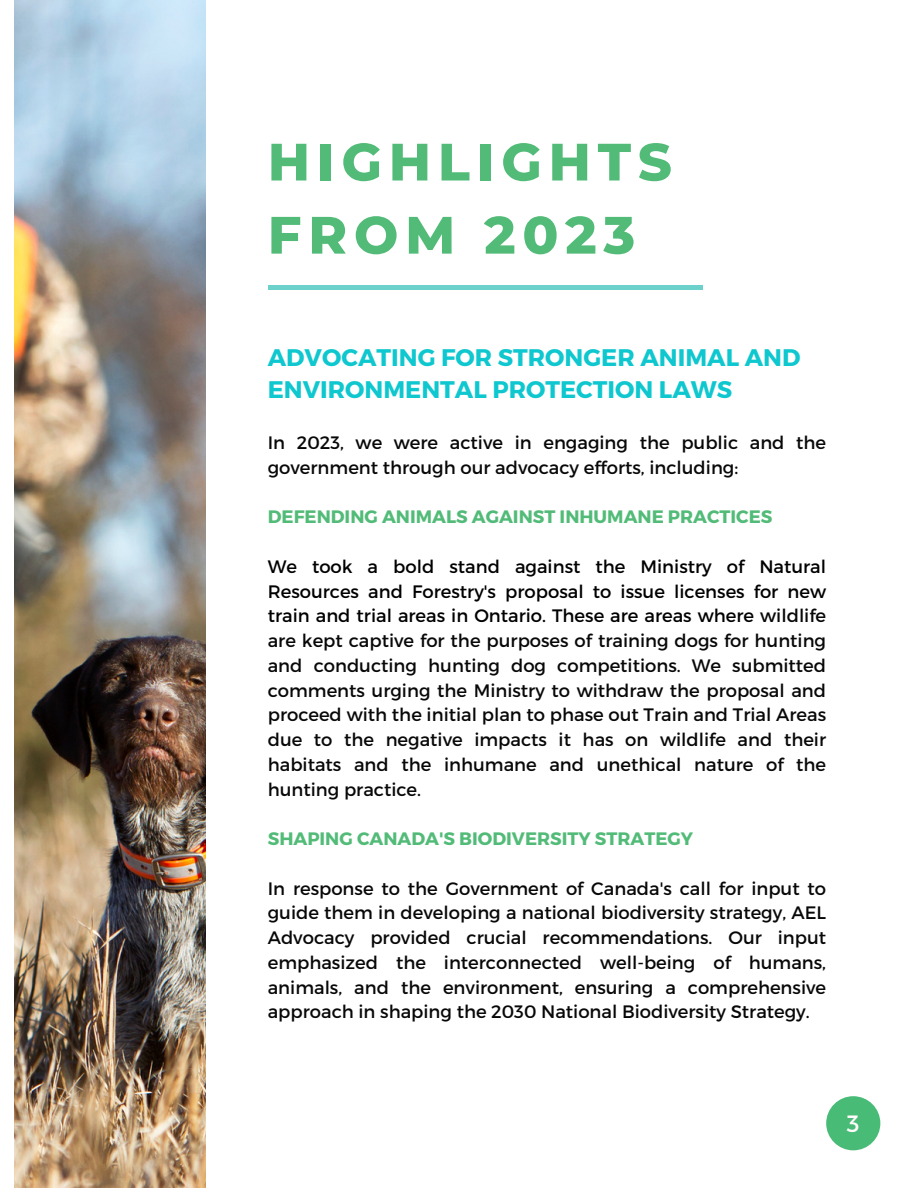
<style>
.page{position:relative;width:918px;height:1188px;background:#fff}
.page>*{position:absolute;margin:0;border:0;box-sizing:border-box;transform-origin:0 0}
.t1{font:800 52.5px "Montserrat";letter-spacing:.13em;color:#52bb78}
.t2{font:700 24px/32.7px "Montserrat";color:#0ec7cf}
.t3{font:23.55px "Montserrat";color:#fffbfb}
.t4{font:18px/24.8px "Montserrat";color:#080808;text-align:justify}
.t5{font:700 18px "Montserrat";color:#52bb78}
.s1{color:#000}
</style>
<div class="page">
<hr style="left:268px;top:286px;width:435px;height:4px;background:#6cd1cb">
<img style="left:15px;top:0;width:191px;height:1188px">
<div style="left:826px;top:1096px;width:54px;height:54px;background:#48bb76;border-radius:50%"></div>
<p class="t1" style="left:268px;top:130px;width:406px">HIGHLIGHTS</p>
<p class="t1" style="left:268px;top:203px;width:369px">FROM 2023</p>
<p class="t2" style="left:268px;top:340px;width:534px">ADVOCATING FOR STRONGER ANIMAL AND<br>ENVIRONMENTAL PROTECTION LAWS</p>
<p class="t4" style="left:268px;top:429px;width:560px">In 2023, we were active in engaging the public and the government through our advocacy efforts, including:</p>
<p class="t5" style="left:268px;top:505px;width:506px">DEFENDING ANIMALS AGAINST INHUMANE PRACTICES</p>
<p class="t4" style="left:268px;top:553px;width:560px"><span class="s1">We took a bold stand against the Ministry of Natural Resources and Forestry's proposal to issue licenses for new train and trial areas in Ontario. These are areas where</span> wildlife are kept captive for the purposes of training dogs for hunting and conducting hunting dog competitions. We submitted comments urging the Ministry to withdraw the proposal and proceed with the initial plan to phase out Train and Trial Areas due to the negative impacts it has on wildlife and their habitats and the inhumane and unethical nature of the hunting practice.</p>
<p class="t5" style="left:268px;top:827px;width:427px">SHAPING CANADA'S BIODIVERSITY STRATEGY</p>
<p class="t4" style="left:268px;top:875px;width:560px">In response to the Government of Canada's call for input to guide them in developing a national biodiversity strategy, AEL Advocacy provided crucial recommendations. Our input emphasized the interconnected well-being of humans, animals, and the environment, ensuring a comprehensive approach in shaping the 2030 National Biodiversity Strategy.</p>
<p class="t3" style="left:847px;top:1109px;width:14px">3</p>
</div>
